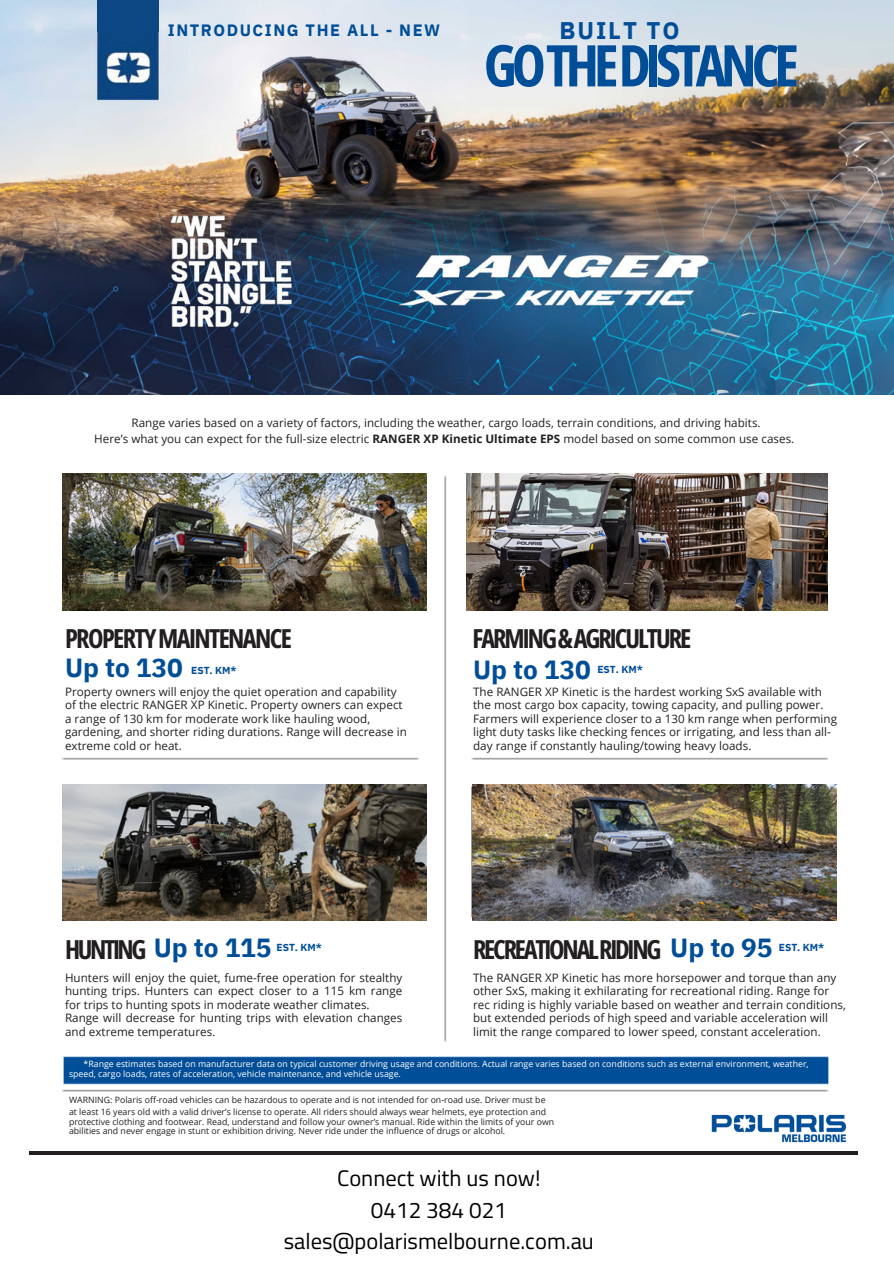
<style>
.page{position:relative;width:894px;height:1264px;background:#fff}
.page>*{position:absolute;margin:0;border:0;box-sizing:border-box;transform-origin:0 0}
.t1{font:700 57.45px "Open Sans Condensed";letter-spacing:-.09em;color:#004e98}
.t2{font:700 26.25px "Open Sans Condensed";letter-spacing:-.075em;color:#231f20}
.t3{font:700 26.25px "IBM Plex Sans";letter-spacing:-.005em;color:#004e98}
.t4{font:700 24px "IBM Plex Sans";letter-spacing:.08em;color:#004e97}
.t5{font:22.5px/31.5px "Titillium Web";color:#000;text-align:center}
.t6{font:700 16.35px "IBM Plex Sans";letter-spacing:.095em;color:#004e97}
.t7{font:11.7px/13.5px "Open Sans";letter-spacing:.005em;color:#231f20}
.t8{font:700 10.2px "IBM Plex Sans";letter-spacing:-.005em;color:#004e98}
.t9{font:8.7px "Open Sans";letter-spacing:.005em;color:#231f20}
.t10{font:8.7px "Open Sans";letter-spacing:.005em;color:#fff}
.s1{font-weight:700}
.s2{font-family:"IBM Plex Sans";color:#004e98}
</style>
<div class="page">
<img style="left:12px;top:394px;width:867px;height:698px">
<hr style="left:29px;top:1151px;width:828px;height:3px;background:#231f20">
<img style="left:0;top:0;width:893px;height:394px">
<div style="left:98px;top:0;width:61px;height:31px;background:#0c4783"></div>
<img style="left:466px;top:473px;width:361px;height:137px">
<img style="left:63px;top:473px;width:363px;height:137px">
<img style="left:63px;top:784px;width:363px;height:136px">
<img style="left:472px;top:784px;width:364px;height:136px">
<img style="left:711px;top:1114px;width:136px;height:29px">
<p class="t6" style="left:168px;top:19px;width:274px">INTRODUCING THE ALL - NEW</p>
<h1 class="t4" style="left:559px;top:14px;width:122px">BUILT TO</h1>
<p class="t1" style="left:483px;top:25px;width:316px">GOTHEDISTANCE</p>
<p class="t7" style="left:94px;top:415px;width:701px;line-height:15.8px;text-align:center">Range varies based on a variety of factors, including the weather, cargo loads, terrain conditions, and driving habits.<br>Here’s what you can expect for the full-size electric <span class="s1">RANGER XP Kinetic Ultimate EPS</span> model based on some common use cases.</p>
<p class="t2" style="left:65px;top:620px;width:228px">PROPERTYMAINTENANCE</p>
<h3 class="t2" style="left:472px;top:620px;width:220px">FARMING&amp;AGRICULTURE</h3>
<h6 class="t3" style="left:65px;top:650px;width:119px">Up to 130</h6>
<p class="t3" style="left:473px;top:652px;width:119px">Up to 130</p>
<h6 class="t8" style="left:191px;top:664px;width:47px">EST. KM*</h6>
<p class="t8" style="left:597px;top:662px;width:47px">EST. KM*</p>
<p class="t7" style="left:65px;top:684px;width:343px">Property owners will enjoy the quiet operation and capability of the electric RANGER XP Kinetic. Property owners can expect a range of 130 km for moderate work like hauling wood, gardening, and shorter riding durations. Range will decrease in extreme cold or heat.</p>
<h3 class="t7" style="left:473px;top:684px;width:365px">The RANGER XP Kinetic is the hardest working SxS available with the most cargo box capacity, towing capacity, and pulling power.<br>Farmers will experience closer to a 130 km range when performing light duty tasks like checking fences or irrigating, and less than all&shy;day range if constantly hauling/towing heavy loads.</h3>
<p class="t2" style="left:65px;top:931px;width:208px">HUNTING <span class="s2">Up to 115</span></p>
<p class="t8" style="left:276px;top:940px;width:47px">EST. KM*</p>
<h2 class="t2" style="left:473px;top:931px;width:301px">RECREATIONALRIDING <span class="s2">Up to 95</span></h2>
<p class="t8" style="left:778px;top:940px;width:47px">EST. KM*</p>
<h6 class="t7" style="left:65px;top:970px;width:339px">Hunters will enjoy the quiet, fume-free operation for stealthy hunting trips. Hunters can expect closer to a 115 km range for trips to hunting spots in moderate weather climates.<br>Range will decrease for hunting trips with elevation changes and extreme temperatures.</h6>
<h2 class="t7" style="left:473px;top:970px;width:374px">The RANGER XP Kinetic has more horsepower and torque than any other SxS, making it exhilarating for recreational riding. Range for rec riding is highly variable based on weather and terrain conditions, but extended periods of high speed and variable acceleration will limit the range compared to lower speed, constant acceleration.</h2>
<p class="t10" style="left:83px;top:1057px;width:726px">*Range estimates based on manufacturer data on typical customer driving usage and conditions. Actual range varies based on conditions such as external environment, weather,</p>
<h6 class="t10" style="left:69px;top:1067px;width:333px">speed, cargo loads, rates of acceleration, vehicle maintenance, and vehicle usage.</h6>
<h2 class="t9" style="left:69px;top:1093px;width:478px">WARNING: Polaris off-road vehicles can be hazardous to operate and is not intended for on-road use. Driver must be</h2>
<h3 class="t9" style="left:69px;top:1105px;width:478px">at least 16 years old with a valid driver’s license to operate. All riders should always wear helmets, eye protection and</h3>
<p class="t9" style="left:69px;top:1115px;width:486px">protective clothing and footwear. Read, understand and follow your owner’s manual. Ride within the limits of your own</p>
<h6 class="t9" style="left:69px;top:1124px;width:437px">abilities and never engage in stunt or exhibition driving. Never ride under the influence of drugs or alcohol.</h6>
<p class="t5" style="left:284px;top:1161px;width:311px">Connect with us now!<br>0412 384 021 sales@polarismelbourne.com.au</p>
</div>
